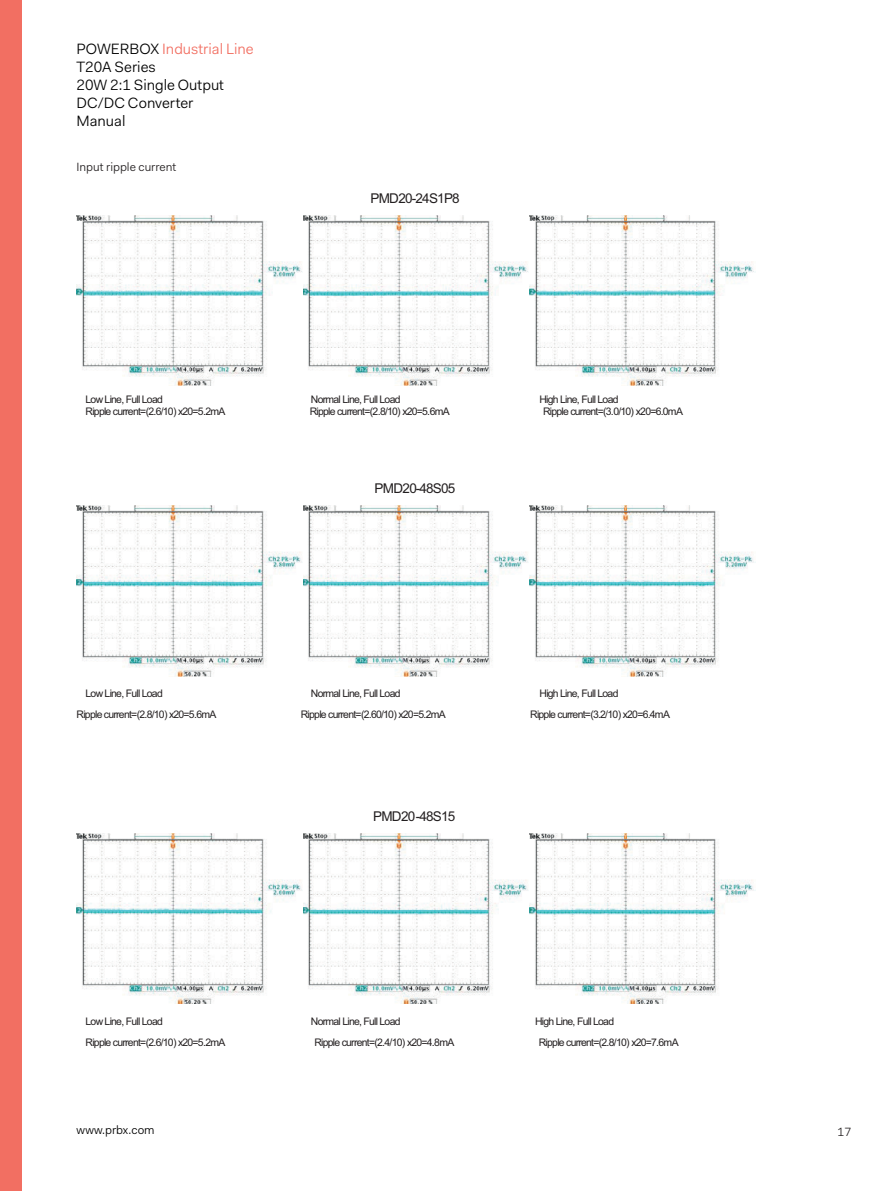
<style>
.page{position:relative;width:893px;height:1191px;background:#fff}
.page>*{position:absolute;margin:0;border:0;box-sizing:border-box;transform-origin:0 0}
.t1{font:15px/18px "Fakt Pro Blond";color:#000}
.t2{font:13.5px "Arial";letter-spacing:-.055em;color:#231f20}
.Rubrik_Mech{font:12px "Fakt Pro Blond";color:#231f20}
.t3{font:12px "Fakt Pro Blond";color:#000}
.t4{font:10.5px "Arial";letter-spacing:-.07em;color:#231f20}
.s1{color:#f26f62}
</style>
<div class="page">
<div style="left:0;top:0;width:21px;height:1191px;background:#f26f62"></div>
<img style="left:77px;top:215px;width:677px;height:171px">
<img style="left:77px;top:506px;width:679px;height:170px">
<img style="left:77px;top:833px;width:679px;height:171px">
<h1 class="t1" style="left:77px;top:40px;width:179px">POWERBOX <span class="s1">Industrial Line<br></span>T20A Series<br>20W 2:1 Single Output<br>DC/DC Converter<br>Manual</h1>
<p class="Rubrik_Mech" style="left:77px;top:158px;width:101px">Input ripple current</p>
<p class="t2" style="left:370px;top:189px;width:91px">PMD20-24S1P8</p>
<p class="t4" style="left:86px;top:392px;width:79px">Low Line, Full Load</p>
<p class="t4" style="left:311px;top:392px;width:91px">Normal Line, Full Load</p>
<p class="t4" style="left:539px;top:392px;width:81px">High Line, Full Load</p>
<p class="t4" style="left:86px;top:404px;width:141px">Ripple current=(2.6/10) x20=5.2mA</p>
<p class="t4" style="left:310px;top:404px;width:141px">Ripple current=(2.8/10) x20=5.6mA</p>
<p class="t4" style="left:543px;top:404px;width:141px">Ripple current=(3.0/10) x20=6.0mA</p>
<p class="t2" style="left:374px;top:480px;width:82px">PMD20-48S05</p>
<p class="t4" style="left:86px;top:686px;width:79px">Low Line, Full Load</p>
<p class="t4" style="left:311px;top:686px;width:91px">Normal Line, Full Load</p>
<p class="t4" style="left:539px;top:686px;width:81px">High Line, Full Load</p>
<p class="t4" style="left:77px;top:707px;width:141px">Ripple current=(2.8/10) x20=5.6mA</p>
<p class="t4" style="left:301px;top:707px;width:147px">Ripple current=(2.60/10) x20=5.2mA</p>
<p class="t4" style="left:530px;top:707px;width:141px">Ripple current=(3.2/10) x20=6.4mA</p>
<p class="t2" style="left:373px;top:807px;width:84px">PMD20-48S15</p>
<p class="t4" style="left:86px;top:1014px;width:79px">Low Line, Full Load</p>
<p class="t4" style="left:311px;top:1014px;width:91px">Normal Line, Full Load</p>
<p class="t4" style="left:535px;top:1014px;width:81px">High Line, Full Load</p>
<p class="t4" style="left:86px;top:1035px;width:141px">Ripple current=(2.6/10) x20=5.2mA</p>
<p class="t4" style="left:314px;top:1035px;width:142px">Ripple current=(2.4/10) x20=4.8mA</p>
<p class="t4" style="left:539px;top:1035px;width:141px">Ripple current=(2.8/10) x20=7.6mA</p>
<p class="t3" style="left:77px;top:1122px;width:80px">www.prbx.com</p>
<p class="Rubrik_Mech" style="left:837px;top:1124px;width:15px">17</p>
</div>
